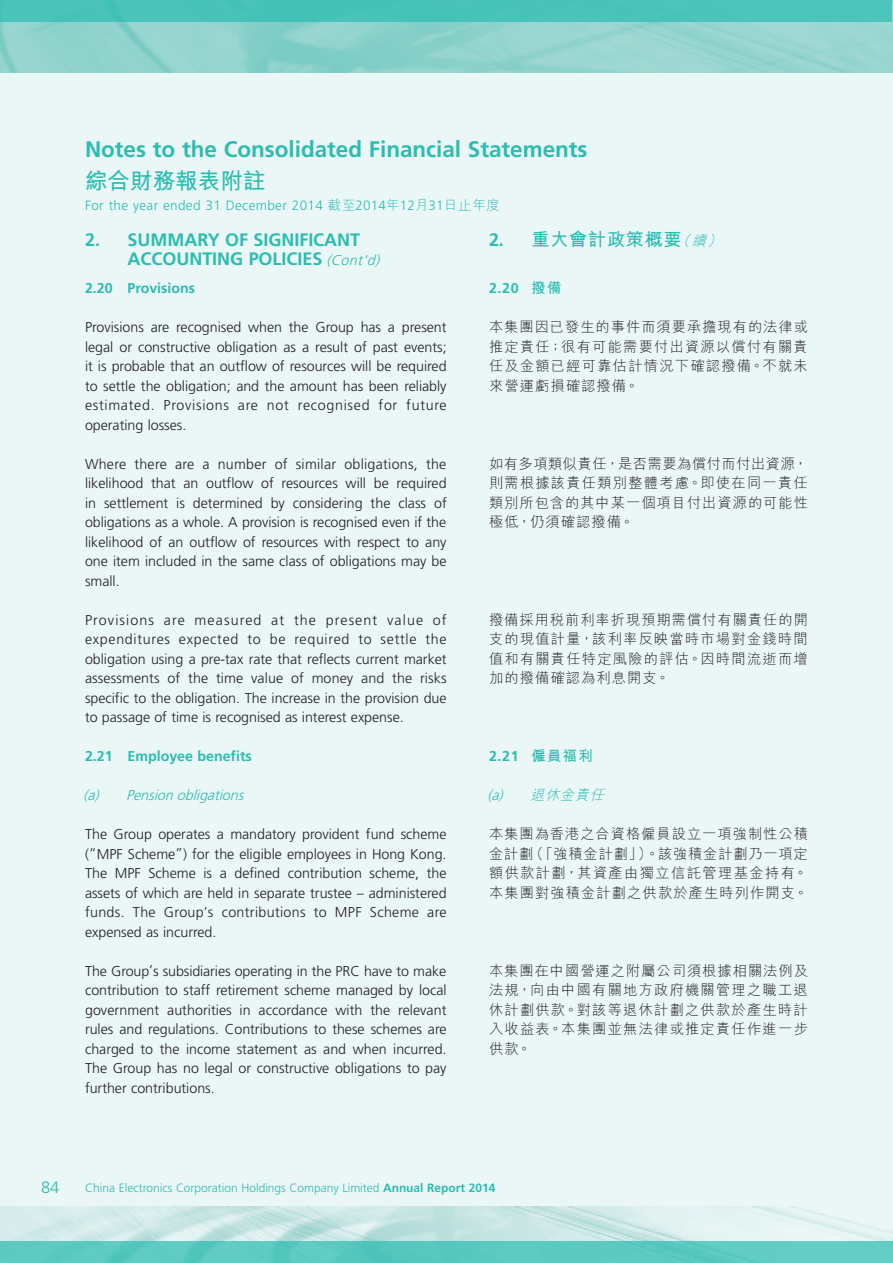
<style>
.page{position:relative;width:893px;height:1263px;background:#ebf6f6}
.page>*{position:absolute;margin:0;border:0;box-sizing:border-box;transform-origin:0 0}
.t1{font:700 22.5px "Frutiger LT Std";color:#2abdb1}
.t2{font:700 22.5px "M Hei HK";letter-spacing:.005em;color:#2abdb1}
.Heading_1{font:700 18px/19.5px "Frutiger LT Std";color:#2abdb1}
.C_Heading_1{font:700 18px "M Hei HK";letter-spacing:.05em;color:#2abdb1}
.t3{font:300 16.5px "Frutiger LT Std";color:#2abdb1}
.Body_Text{font:300 14.25px/19.5px "Frutiger LT Std";color:#231f20;text-align:justify}
.C_Body_Text{font:300 14.25px/19.5px "M Hei HK";letter-spacing:.085em;color:#231f20;text-align:justify}
.Heading_2{font:700 14.25px "Frutiger LT Std";color:#2abdb1}
.Heading_3{font:italic 300 14.25px "Frutiger LT Std";color:#2abdb1}
.C_Heading_2{font:700 14.25px "Frutiger LT Std";color:#2abdb1}
.C_Heading_3{font:italic 300 14.25px "M Hei HK";color:#2abdb1}
.t4{font:300 13.5px "Frutiger LT Std";letter-spacing:.03em;color:#2abdb1}
.t5{font:300 12px "Frutiger LT Std";color:#2abdb1}
.s1{font-family:"M Hei HK"}
.s2{font-weight:300;font-style:italic;font-size:14.25px}
.s3{font-family:"Frutiger LT Std"}
.s4{font-weight:700}
</style>
<div class="page">
<img style="left:0;top:21px;width:893px;height:51px">
<img style="left:0;top:1206px;width:893px;height:36px">
<div style="left:0;top:0;width:893px;height:21px;background:#4ac3b9"></div>
<div style="left:0;top:1242px;width:893px;height:21px;background:linear-gradient(to right,#58c8bf,#5fccc3)"></div>
<svg style="left:892px;top:0;width:1px;height:21px"></svg>
<svg style="left:892px;top:1242px;width:1px;height:21px"></svg>
<h1 class="t1" style="left:85px;top:136px;width:504px">Notes to the Consolidated Financial Statements</h1>
<h1 class="t2" style="left:85px;top:164px;width:182px">綜合財務報表附註</h1>
<p class="t4" style="left:85px;top:198px;width:417px">For the year ended 31 December 2014 <span class="s1">截至</span>2014<span class="s1">年</span>12<span class="s1">月</span>31<span class="s1">日止年度</span></p>
<p class="Heading_1" style="left:128px;top:230px;width:257px;text-indent:-43px">2. SUMMARY OF SIGNIFICANT<br>ACCOUNTING POLICIES <span class="s2">(Cont'd)</span></p>
<p class="Heading_2" style="left:85px;top:280px;width:112px">2.20 Provisions</p>
<p class="Body_Text" style="left:85px;top:318px;width:363px">Provisions are recognised when the Group has a present legal or constructive obligation as a result of past events; it is probable that an outflow of resources will be required to settle the obligation; and the amount has been reliably estimated. Provisions are not recognised for future operating losses.</p>
<p class="Body_Text" style="left:85px;top:454px;width:363px">Where there are a number of similar obligations, the likelihood that an outflow of resources will be required in settlement is determined by considering the class of obligations as a whole. A provision is recognised even if the likelihood of an outflow of resources with respect to any one item included in the same class of obligations may be small.</p>
<p class="Body_Text" style="left:85px;top:610px;width:363px">Provisions are measured at the present value of expenditures expected to be required to settle the obligation using a pre-tax rate that reflects current market assessments of the time value of money and the risks specific to the obligation. The increase in the provision due to passage of time is recognised as interest expense.</p>
<p class="Heading_2" style="left:85px;top:748px;width:168px">2.21 Employee benefits</p>
<p class="Heading_3" style="left:84px;top:787px;width:166px">(a) Pension obligations</p>
<p class="Body_Text" style="left:85px;top:825px;width:363px">The Group operates a mandatory provident fund scheme (“MPF Scheme”) for the eligible employees in Hong Kong.<br>The MPF Scheme is a defined contribution scheme, the assets of which are held in separate trustee – administered funds. The Group’s contributions to MPF Scheme are expensed as incurred.</p>
<p class="Body_Text" style="left:85px;top:961px;width:363px">The Group’s subsidiaries operating in the PRC have to make contribution to staff retirement scheme managed by local government authorities in accordance with the relevant rules and regulations. Contributions to these schemes are charged to the income statement as and when incurred.<br>The Group has no legal or constructive obligations to pay further contributions.</p>
<p class="C_Heading_1" style="left:489px;top:226px;width:238px"><span class="s3">2.</span> 重大會計政策概要<span class="s2">（續）</span></p>
<p class="C_Heading_2" style="left:489px;top:280px;width:74px">2.20 <span class="s1">撥備</span></p>
<p class="C_Body_Text" style="left:489px;top:317px;width:320px">本集團因已發生的事件而須要承擔現有的法律或推定責任；很有可能需要付出資源以償付有關責任及金額已經可靠估計情況下確認撥備。不就未來營運虧損確認撥備。</p>
<p class="C_Body_Text" style="left:489px;top:453px;width:320px">如有多項類似責任，是否需要為償付而付出資源，則需根據該責任類別整體考慮。即使在同一責任類別所包含的其中某一個項目付出資源的可能性極低，仍須確認撥備。</p>
<p class="C_Body_Text" style="left:489px;top:609px;width:320px">撥備採用稅前利率折現預期需償付有關責任的開支的現值計量，該利率反映當時市場對金錢時間值和有關責任特定風險的評估。因時間流逝而增加的撥備確認為利息開支。</p>
<p class="C_Heading_2" style="left:489px;top:748px;width:105px">2.21 <span class="s1">僱員福利</span></p>
<p class="C_Heading_3" style="left:488px;top:788px;width:122px"><span class="s3">(a)</span> 退休金責任</p>
<p class="C_Body_Text" style="left:489px;top:824px;width:320px">本集團為香港之合資格僱員設立一項強制性公積金計劃（「強積金計劃」）。該強積金計劃乃一項定額供款計劃，其資產由獨立信託管理基金持有。本集團對強積金計劃之供款於產生時列作開支。</p>
<p class="C_Body_Text" style="left:489px;top:960px;width:320px">本集團在中國營運之附屬公司須根據相關法例及法規，向由中國有關地方政府機關管理之職工退休計劃供款。對該等退休計劃之供款於產生時計入收益表。本集團並無法律或推定責任作進一步供款。</p>
<p class="t3" style="left:41px;top:1177px;width:20px">84</p>
<p class="t5" style="left:85px;top:1181px;width:412px">China Electronics Corporation Holdings Company Limited <span class="s4">Annual Report 2014</span></p>
</div>
